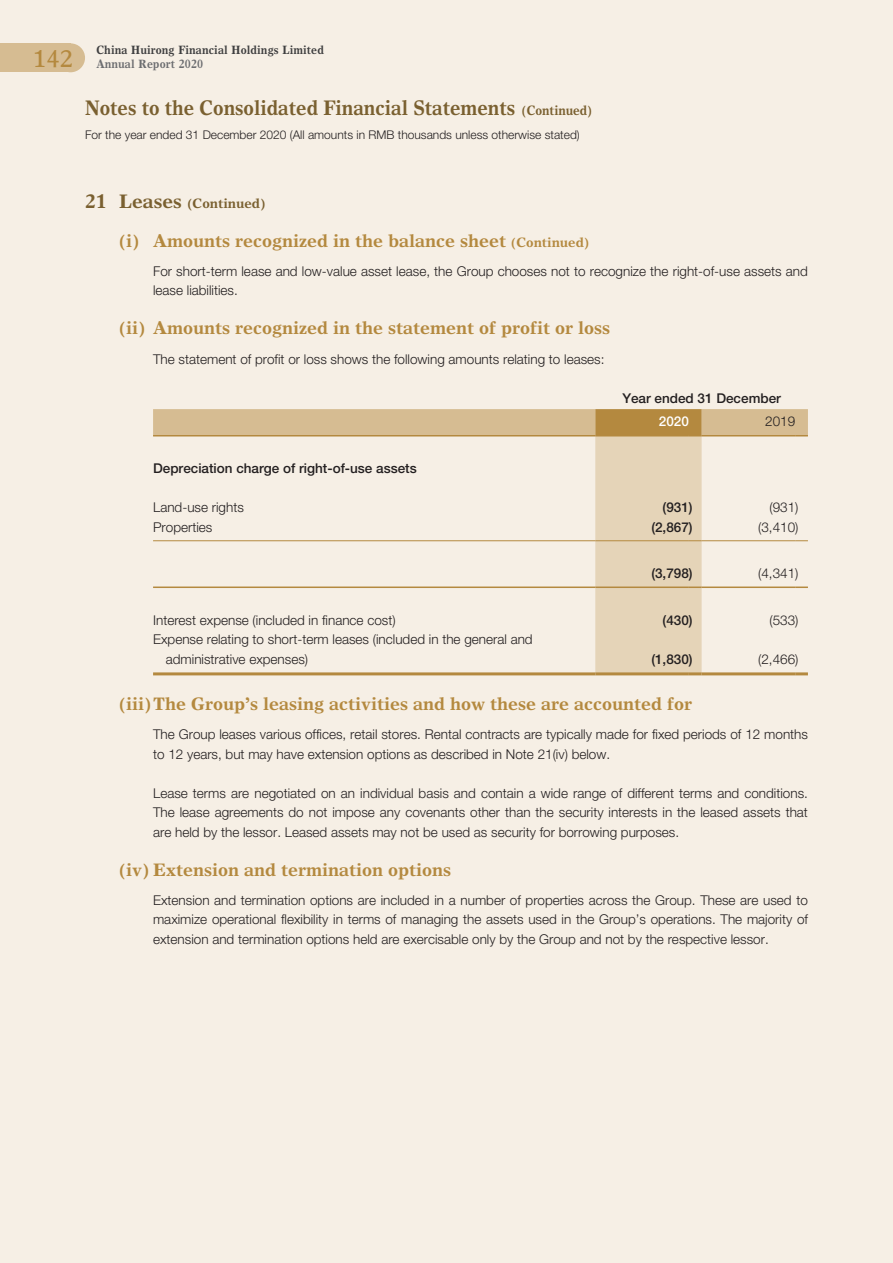
<style>
.page{position:relative;width:893px;height:1263px;background:#f6efe5}
.page>*{position:absolute;margin:0;border:0;box-sizing:border-box;transform-origin:0 0}
.t1{font:700 21px "Times Europa LT Std";color:#7a6030;scale:.9 1}
.t2{font:700 18px "Times Europa LT Std";color:#b4893f}
.t3{font:300 13.5px/19.5px "Helvetica Neue LT Std";color:#231f20}
.t4{font:500 13.5px "Helvetica Neue LT Std";color:#231f20}
.t5{font:700 13.5px "Times Europa LT Std";color:#7a6030}
.t6{font:500 13.5px "Helvetica Neue LT Std";color:#fff}
.t7{font:300 12px "Helvetica Neue LT Std";color:#231f20}
.t8{font:700 12px/14.4px "Times Europa LT Std";letter-spacing:.01em;color:#3e3e3f;scale:.9 1}
.s1{font-weight:400;font-size:24px;color:#b4893f}
.s2{color:#6c6d70}
.s3{font-size:13.5px}
.s4{font-size:19.5px}
</style>
<div class="page">
<div style="left:56px;top:43px;width:29px;height:29px;background:#d6bc92;border-radius:50%"></div>
<div style="left:0;top:43px;width:70px;height:29px;background:#d6bc92"></div>
<svg style="left:153px;top:409px;width:655px;height:266px"></svg>
<p class="t8" style="left:33px;top:42px;width:325px;text-indent:63px">China Huirong Financial Holdings Limited<br><span class="s1">142</span> <span class="s2">Annual Report 2020</span></p>
<h1 class="t1" style="left:85px;top:95px;width:565px">Notes to the Consolidated Financial Statements <span class="s3">(Continued)</span></h1>
<p class="t7" style="left:85px;top:128px;width:496px">For the year ended 31 December 2020 (All amounts in RMB thousands unless otherwise stated)</p>
<p class="t5" style="left:85px;top:195px;width:182px"><span class="s4">21 Leases</span> (Continued)</p>
<h2 class="t2" style="left:119px;top:229px;width:472px">(i) Amounts recognized in the balance sheet <span class="s3">(Continued)</span></h2>
<p class="t3" style="left:153px;top:261px;width:656px">For short-term lease and low-value asset lease, the Group chooses not to recognize the right-of-use assets and lease liabilities.</p>
<h2 class="t2" style="left:119px;top:317px;width:493px">(ii) Amounts recognized in the statement of profit or loss</h2>
<p class="t3" style="left:153px;top:349px;width:453px">The statement of profit or loss shows the following amounts relating to leases:</p>
<p class="t4" style="left:622px;top:390px;width:160px">Year ended 31 December</p>
<p class="t6" style="left:659px;top:413px;width:32px">2020</p>
<p class="t3" style="left:765px;top:411px;width:32px">2019</p>
<p class="t4" style="left:153px;top:460px;width:265px">Depreciation charge of right-of-use assets</p>
<p class="t3" style="left:153px;top:497px;width:92px">Land-use rights</p>
<p class="t4" style="left:663px;top:499px;width:32px">(931)</p>
<p class="t3" style="left:769px;top:497px;width:31px">(931)</p>
<p class="t3" style="left:153px;top:517px;width:61px">Properties</p>
<p class="t4" style="left:651px;top:519px;width:43px">(2,867 )</p>
<p class="t3" style="left:758px;top:517px;width:42px">(3,410)</p>
<p class="t4" style="left:651px;top:565px;width:43px">(3,798 )</p>
<p class="t3" style="left:758px;top:563px;width:42px">(4,341)</p>
<p class="t3" style="left:153px;top:610px;width:244px">Interest expense (included in finance cost)</p>
<p class="t4" style="left:663px;top:612px;width:32px">(430 )</p>
<p class="t3" style="left:769px;top:610px;width:31px">(533)</p>
<p class="t3" style="left:166px;top:629px;width:368px;text-indent:-13px">Expense relating to short-term leases (included in the general and administrative expenses)</p>
<p class="t4" style="left:651px;top:651px;width:43px">(1,830 )</p>
<p class="t3" style="left:758px;top:649px;width:42px">(2,466)</p>
<h2 class="t2" style="left:119px;top:693px;width:575px">(iii)The Group’s leasing activities and how these are accounted for</h2>
<p class="t3" style="left:153px;top:724px;width:656px">The Group leases various offices, retail stores. Rental contracts are typically made for fixed periods of 12 months to 12 years, but may have extension options as described in Note 21(iv) below.</p>
<p class="t3" style="left:153px;top:783px;width:656px;text-align:justify">Lease terms are negotiated on an individual basis and contain a wide range of different terms and conditions.<br>The lease agreements do not impose any covenants other than the security interests in the leased assets that are held by the lessor. Leased assets may not be used as security for borrowing purposes.</p>
<h2 class="t2" style="left:119px;top:858px;width:334px">(iv) Extension and termination options</h2>
<p class="t3" style="left:153px;top:890px;width:656px;text-align:justify">Extension and termination options are included in a number of properties across the Group. These are used to maximize operational flexibility in terms of managing the assets used in the Group’s operations. The majority of extension and termination options held are exercisable only by the Group and not by the respective lessor.</p>
</div>
